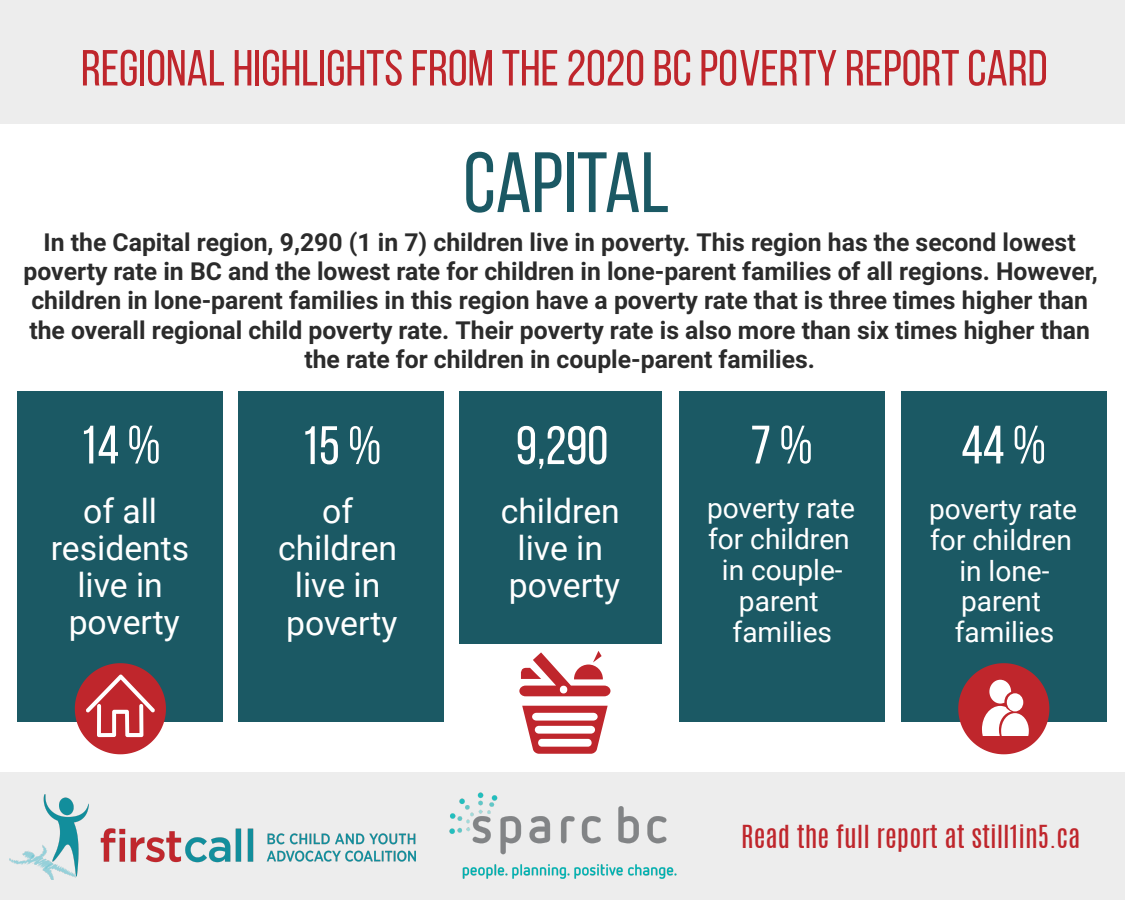
<style>
.page{position:relative;width:1125px;height:900px;background:#fff}
.page>*{position:absolute;margin:0;border:0;box-sizing:border-box;transform-origin:0 0}
.t1{font:85.35px "Bebas Neue";color:#1b5964}
.t2{font:54px "Bebas Neue";color:#fff}
.t3{font:50.62px "Bebas Neue";color:#bf262c}
.t4{font:33.75px/37.1px "Roboto";color:#fff;text-align:center}
.t5{font:28.12px/30.9px "Roboto";color:#fff;text-align:center}
.t6{font:27px "Antonio";color:#bf262c}
.t7{font:700 24.75px/29.2px "Roboto";color:#2b2b2b;text-align:center}
</style>
<div class="page">
<div style="left:0;top:0;width:1125px;height:123px;background:#ededed"></div>
<div style="left:0;top:772px;width:1125px;height:128px;background:#ededed"></div>
<img style="left:449px;top:792px;width:228px;height:87px">
<img style="left:9px;top:795px;width:406px;height:85px">
<div style="left:17px;top:391px;width:206px;height:331px;background:#1b5964"></div>
<svg style="left:75px;top:663px;width:91px;height:91px"></svg>
<div style="left:238px;top:392px;width:206px;height:330px;background:#1b5964"></div>
<div style="left:460px;top:392px;width:202px;height:252px;background:#1b5964"></div>
<div style="left:679px;top:391px;width:206px;height:331px;background:#1b5964"></div>
<div style="left:901px;top:391px;width:206px;height:331px;background:#1b5964"></div>
<svg style="left:958px;top:663px;width:91px;height:91px"></svg>
<svg style="left:522px;top:706px;width:86px;height:48px"></svg>
<svg style="left:519px;top:651px;width:91px;height:45px"></svg>
<h3 class="t3" style="left:81px;top:41px;width:968px">REGIONAL HIGHLIGHTS FROM THE 2020 BC POVERTY REPORT CARD</h3>
<h1 class="t1" style="left:463px;top:136px;width:208px">CAPITAL</h1>
<p class="t7" style="left:24px;top:228px;width:1076px">In the Capital region, 9,290 (1 in 7) children live in poverty. This region has the second lowest poverty rate in BC and the lowest rate for children in lone-parent families of all regions. However, children in lone-parent families in this region have a poverty rate that is three times higher than the overall regional child poverty rate. Their poverty rate is also more than six times higher than the rate for children in couple-parent families.</p>
<h2 class="t2" style="left:79px;top:416px;width:83px">14 %</h2>
<h3 class="t4" style="left:51px;top:492px;width:140px">of all residents live in poverty</h3>
<h2 class="t2" style="left:301px;top:416px;width:82px">15 %</h2>
<h3 class="t4" style="left:278px;top:493px;width:121px">of children live in poverty</h3>
<h2 class="t2" style="left:516px;top:416px;width:94px">9,290</h2>
<h3 class="t4" style="left:501px;top:493px;width:121px;text-align:left">children live in poverty</h3>
<h2 class="t2" style="left:750px;top:416px;width:64px">7 %</h2>
<h2 class="t2" style="left:961px;top:416px;width:86px">44 %</h2>
<p class="t5" style="left:929px;top:494px;width:149px">poverty rate for children in lone&shy;parent families</p>
<p class="t5" style="left:707px;top:493px;width:149px">poverty rate for children in couple&shy;parent families</p>
<p class="t6" style="left:741px;top:826px;width:341px">Read the full report at still1in5.ca</p>
</div>
